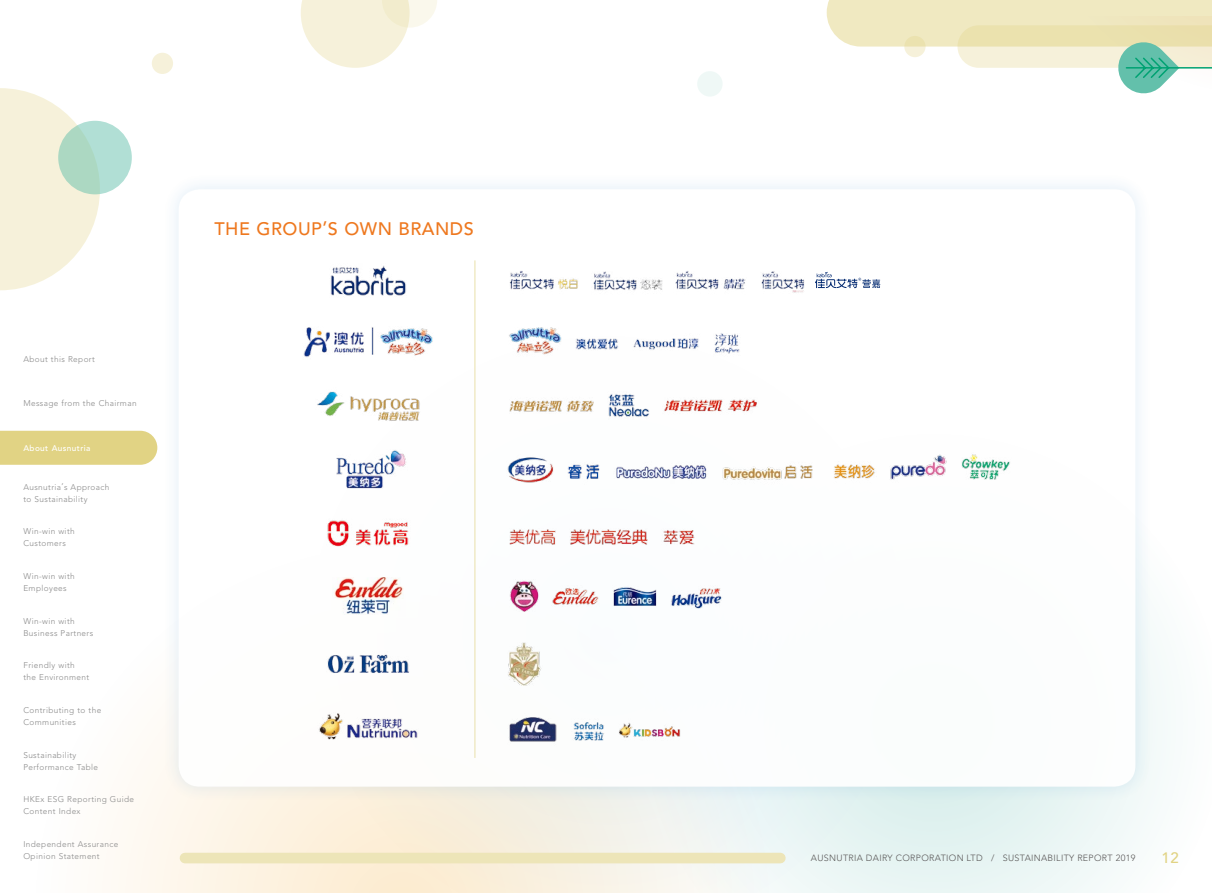
<style>
.page{position:relative;width:1212px;height:893px;background:#fff}
.page>*{position:absolute;margin:0;border:0;box-sizing:border-box;transform-origin:0 0}
.t1{font:500 18px "Avenir LT Std";letter-spacing:.03em;color:#ee781f}
.t2{font:500 15px "Avenir LT Std";color:#e1d384}
.t3{font:300 9px "Avenir LT Std";letter-spacing:.035em;color:#595757}
.t4{font:300 8.25px/12px "Avenir LT Std";letter-spacing:.045em;color:#898989}
.t5{font:500 8.25px "Avenir LT Std";letter-spacing:.05em;color:#fff}
</style>
<div class="page">
<svg style="left:931px;top:653px;width:234px;height:240px"></svg>
<div style="left:829px;top:805px;width:102px;height:88px;background:#e5f4f2"></div>
<svg style="left:110px;top:747px;width:719px;height:146px"></svg>
<div style="left:160px;top:171px;width:994px;height:634px;background:#4694d1;opacity:.15"></div>
<div style="left:179px;top:189px;width:956px;height:598px;background:#fff;border-radius:21px"></div>
<div style="left:0;top:431px;width:157px;height:34px;background:#e1d384"></div>
<div style="left:185px;top:853px;width:595px;height:10px;background:#ede5b8"></div>
<svg style="left:827px;top:0;width:385px;height:94px"></svg>
<svg style="left:301px;top:0;width:136px;height:68px"></svg>
<svg style="left:0;top:88px;width:100px;height:202px"></svg>
<div style="left:152px;top:53px;width:21px;height:21px;background:#f6f1da;border-radius:50%"></div>
<div style="left:58px;top:121px;width:74px;height:73px;background:linear-gradient(to right,#abd6be,#b4e1da);border-radius:50%"></div>
<div style="left:697px;top:71px;width:26px;height:26px;background:#eff8f6;border-radius:50%"></div>
<hr style="left:474px;top:260px;width:1px;height:498px;background:#ede5b8">
<img style="left:509px;top:327px;width:53px;height:28px">
<img style="left:509px;top:400px;width:85px;height:12px">
<img style="left:508px;top:642px;width:34px;height:44px">
<img style="left:509px;top:580px;width:30px;height:32px">
<img style="left:509px;top:529px;width:47px;height:16px">
<img style="left:509px;top:271px;width:69px;height:19px">
<img style="left:664px;top:399px;width:93px;height:13px">
<img style="left:507px;top:457px;width:46px;height:26px">
<img style="left:575px;top:338px;width:43px;height:12px">
<img style="left:633px;top:338px;width:66px;height:12px">
<img style="left:714px;top:333px;width:26px;height:21px">
<img style="left:593px;top:271px;width:70px;height:19px">
<img style="left:675px;top:271px;width:71px;height:19px">
<img style="left:761px;top:271px;width:43px;height:22px">
<img style="left:608px;top:394px;width:41px;height:23px">
<img style="left:567px;top:464px;width:33px;height:16px">
<img style="left:616px;top:465px;width:91px;height:14px">
<img style="left:722px;top:465px;width:91px;height:15px">
<img style="left:834px;top:464px;width:41px;height:15px">
<img style="left:890px;top:454px;width:57px;height:26px">
<img style="left:961px;top:454px;width:49px;height:26px">
<img style="left:570px;top:529px;width:78px;height:16px">
<img style="left:663px;top:530px;width:32px;height:15px">
<img style="left:552px;top:587px;width:47px;height:18px">
<img style="left:613px;top:587px;width:44px;height:19px">
<img style="left:671px;top:588px;width:51px;height:20px">
<img style="left:509px;top:717px;width:48px;height:25px">
<img style="left:573px;top:722px;width:31px;height:19px">
<img style="left:619px;top:722px;width:61px;height:16px">
<img style="left:303px;top:327px;width:130px;height:30px">
<img style="left:317px;top:391px;width:103px;height:30px">
<img style="left:336px;top:450px;width:70px;height:39px">
<img style="left:327px;top:654px;width:82px;height:19px">
<img style="left:334px;top:577px;width:70px;height:38px">
<img style="left:327px;top:520px;width:82px;height:27px">
<img style="left:330px;top:265px;width:76px;height:31px">
<img style="left:318px;top:713px;width:100px;height:27px">
<svg style="left:815px;top:272px;width:65px;height:16px"></svg>
<p class="t4" style="left:23px;top:353px;width:73px">About this Report</p>
<p class="t4" style="left:23px;top:397px;width:115px">Message from the Chairman</p>
<p class="t5" style="left:23px;top:443px;width:69px">About Ausnutria</p>
<p class="t4" style="left:23px;top:481px;width:87px">Ausnutria’s Approach to Sustainability</p>
<p class="t4" style="left:23px;top:525px;width:53px">Win-win with<br>Customers</p>
<p class="t4" style="left:23px;top:570px;width:53px">Win-win with<br>Employees</p>
<p class="t4" style="left:23px;top:615px;width:71px">Win-win with<br>Business Partners</p>
<p class="t4" style="left:23px;top:659px;width:67px">Friendly with the Environment</p>
<p class="t4" style="left:23px;top:704px;width:79px">Contributing to the<br>Communities</p>
<p class="t4" style="left:23px;top:749px;width:76px">Sustainability<br>Performance Table</p>
<p class="t4" style="left:23px;top:793px;width:112px">HKEx ESG Reporting Guide<br>Content Index</p>
<p class="t4" style="left:23px;top:838px;width:96px">Independent Assurance<br>Opinion Statement</p>
<h1 class="t1" style="left:214px;top:218px;width:261px">THE GROUP’S OWN BRANDS</h1>
<p class="t3" style="left:811px;top:852px;width:326px">AUSNUTRIA DAIRY CORPORATION LTD / SUSTAINABILITY REPORT 2019</p>
<h2 class="t2" style="left:1161px;top:849px;width:19px">12</h2>
</div>
